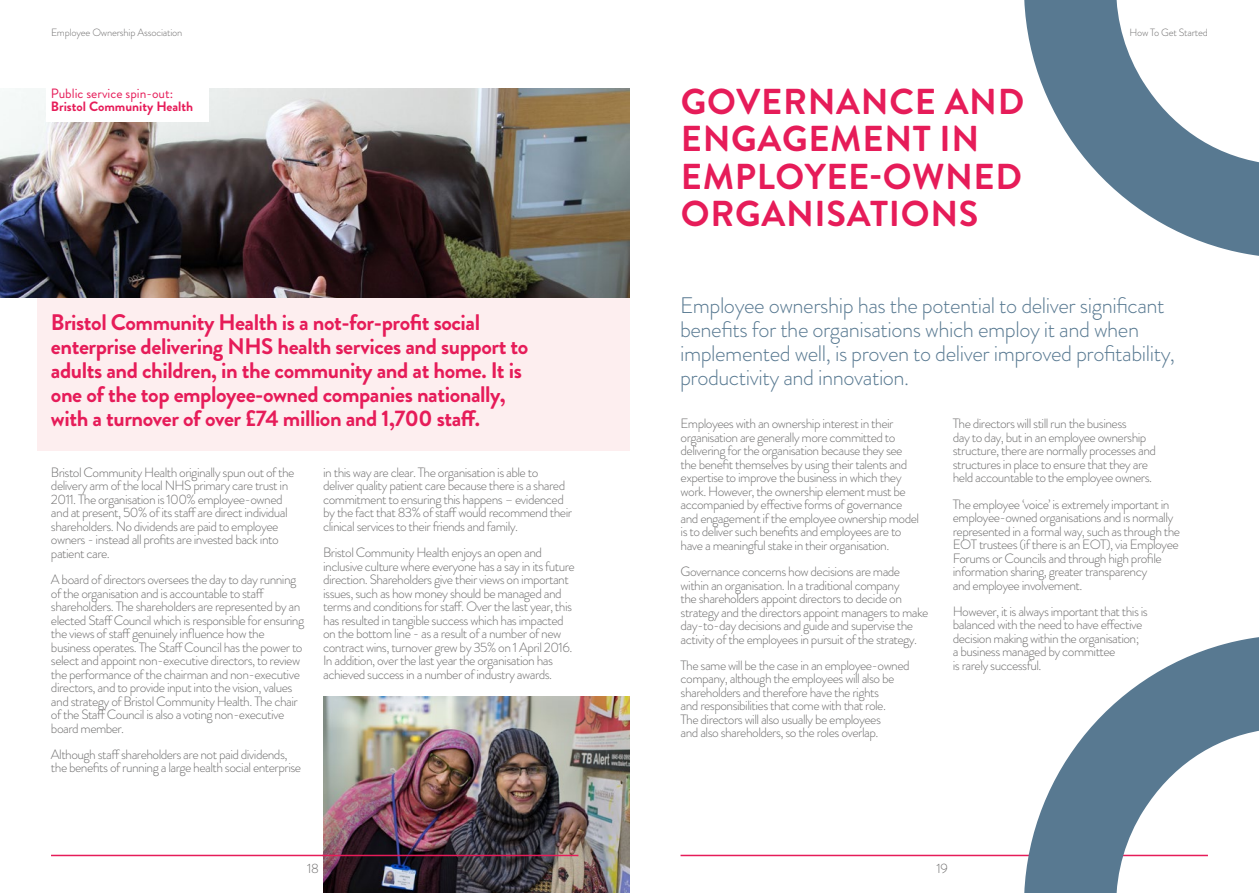
<style>
.page{position:relative;width:1259px;height:893px;background:#fff}
.page>*{position:absolute;margin:0;border:0;box-sizing:border-box;transform-origin:0 0}
.t1{font:700 36px/37.5px "Brandon Grotesque";letter-spacing:.02em;color:#e61c59}
.t2{font:700 22.5px/24px "Brandon Grotesque";letter-spacing:-.02em;color:#e61c59}
.t3{font:300 22.5px/24px "Brandon Grotesque";letter-spacing:-.02em;color:#587991}
.t4{font:300 13.5px/13.5px "Brandon Grotesque";letter-spacing:-.04em;color:#706f6f}
.t5{font:13.5px "Brandon Grotesque";color:#e61c59}
.t6{font:700 13.5px "Brandon Grotesque";color:#e61c59}
.t7{font:300 10.5px "Brandon Grotesque";letter-spacing:-.02em;color:#706f6f}
</style>
<div class="page">
<hr style="left:51px;top:855px;width:527px;height:1px;background:#e61c59">
<hr style="left:680px;top:855px;width:528px;height:1px;background:#e61c59">
<div style="left:37px;top:283px;width:592px;height:167px;background:#fdeeef"></div>
<img style="left:0;top:88px;width:629px;height:210px">
<div style="left:46px;top:79px;width:162px;height:43px;background:#fff"></div>
<img style="left:323px;top:696px;width:306px;height:197px">
<svg style="left:1024px;top:0;width:235px;height:256px"></svg>
<svg style="left:1024px;top:637px;width:235px;height:256px"></svg>
<hr style="left:322px;top:855px;width:256px;height:1px;background:#e61c59">
<p class="t7" style="left:51px;top:25px;width:133px">Employee Ownership Association</p>
<p class="t7" style="left:1129px;top:25px;width:80px">How To Get Started</p>
<p class="t5" style="left:51px;top:84px;width:124px">Public service spin-out:</p>
<p class="t6" style="left:51px;top:97px;width:144px">Bristol Community Health</p>
<p class="t2" style="left:51px;top:311px;width:479px">Bristol Community Health is a not-for-profit social enterprise delivering NHS health services and support to adults and children, in the community and at home. It is one of the top employee-owned companies nationally, with a turnover of over £74 million and 1,700 staff.</p>
<p class="t4" style="left:51px;top:466px;width:245px">Bristol Community Health originally spun out of the delivery arm of the local NHS primary care trust in 2011. The organisation is 100% employee-owned and at present, 50% of its staff are direct individual shareholders. No dividends are paid to employee owners - instead all profits are invested back into patient care.</p>
<p class="t4" style="left:51px;top:573px;width:255px">A board of directors oversees the day to day running of the organisation and is accountable to staff shareholders. The shareholders are represented by an elected Staff Council which is responsible for ensuring the views of staff genuinely influence how the business operates. The Staff Council has the power to select and appoint non-executive directors, to review the performance of the chairman and non-executive directors, and to provide input into the vision, values and strategy of Bristol Community Health. The chair of the Staff Council is also a voting non-executive board member.</p>
<p class="t4" style="left:51px;top:748px;width:252px">Although staff shareholders are not paid dividends, the benefits of running a large health social enterprise</p>
<p class="t4" style="left:323px;top:466px;width:250px">in this way are clear. The organisation is able to deliver quality patient care because there is a shared commitment to ensuring this happens – evidenced by the fact that 83% of staff would recommend their clinical services to their friends and family.</p>
<p class="t4" style="left:323px;top:546px;width:253px">Bristol Community Health enjoys an open and inclusive culture where everyone has a say in its future direction. Shareholders give their views on important issues, such as how money should be managed and terms and conditions for staff. Over the last year, this has resulted in tangible success which has impacted on the bottom line - as a result of a number of new contract wins, turnover grew by 35% on 1 April 2016.<br>In addition, over the last year the organisation has achieved success in a number of industry awards.</p>
<h1 class="t1" style="left:681px;top:83px;width:345px">GOVERNANCE AND<br>ENGAGEMENT IN<br>EMPLOYEE-OWNED<br>ORGANISATIONS</h1>
<h2 class="t3" style="left:680px;top:294px;width:496px">Employee ownership has the potential to deliver significant benefits for the organisations which employ it and when implemented well, is proven to deliver improved profitability, productivity and innovation.</h2>
<p class="t4" style="left:680px;top:417px;width:240px">Employees with an ownership interest in their organisation are generally more committed to delivering for the organisation because they see the benefit themselves by using their talents and expertise to improve the business in which they work. However, the ownership element must be accompanied by effective forms of governance and engagement if the employee ownership model is to deliver such benefits and employees are to have a meaningful stake in their organisation.</p>
<p class="t4" style="left:680px;top:565px;width:249px">Governance concerns how decisions are made within an organisation. In a traditional company<br>the shareholders appoint directors to decide on strategy and the directors appoint managers to make day-to-day decisions and guide and supervise the activity of the employees in pursuit of the strategy.</p>
<p class="t4" style="left:680px;top:658px;width:231px">The same will be the case in an employee-owned company, although the employees will also be shareholders and therefore have the rights<br>and responsibilities that come with that role.<br>The directors will also usually be employees<br>and also shareholders, so the roles overlap.</p>
<p class="t4" style="left:952px;top:417px;width:205px">The directors will still run the business<br>day to day, but in an employee ownership structure, there are normally processes and structures in place to ensure that they are held accountable to the employee owners.</p>
<p class="t4" style="left:952px;top:497px;width:229px">The employee ‘voice’ is extremely important in employee-owned organisations and is normally represented in a formal way, such as through the EOT trustees (if there is an EOT), via Employee Forums or Councils and through high profile information sharing, greater transparency<br>and employee involvement.</p>
<p class="t4" style="left:952px;top:604px;width:197px">However, it is always important that this is balanced with the need to have effective decision making within the organisation; a business managed by committee<br>is rarely successful.</p>
<p class="t4" style="left:307px;top:861px;width:13px">18</p>
<p class="t4" style="left:936px;top:861px;width:13px">19</p>
</div>
